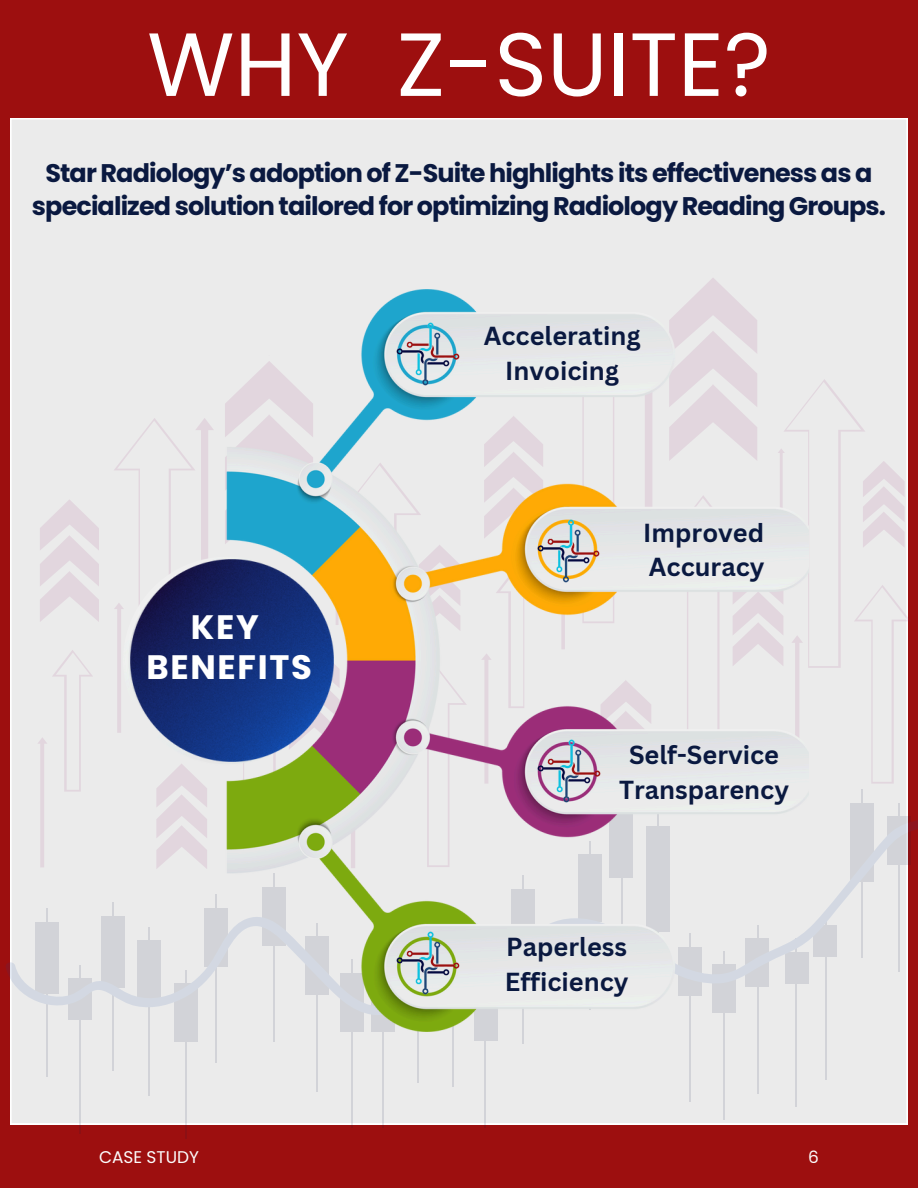
<style>
.page{position:relative;width:918px;height:1188px;background:#9d0f0f}
.page>*{position:absolute;margin:0;border:0;box-sizing:border-box;transform-origin:0 0}
.t1{font:89.55px "Poppins";color:#fff}
.t2{font:700 33.9px/40.2px "Poppins";letter-spacing:.05em;color:#fff;text-align:center}
.t3{font:700 25.5px/33.8px "Poppins";letter-spacing:-.035em;color:#0a1940;text-align:center}
.t4{font:700 25.35px/34.8px "Canva Sans";color:#0a1940;text-align:center}
.t5{font:16.95px "Poppins";color:#fcfcfc}
</style>
<div class="page">
<div style="left:11px;top:118px;width:896px;height:1006px;background:#ebebeb"></div>
<hr style="left:46px;top:908px;width:1px;height:169px;background:#0a1940">
<hr style="left:112px;top:903px;width:2px;height:168px;background:#0a1940">
<div style="left:68px;top:979px;width:24px;height:41px;background:#d2d3d8"></div>
<hr style="left:79px;top:965px;width:2px;height:168px;background:#0a1940">
<hr style="left:149px;top:927px;width:1px;height:169px;background:#0a1940">
<div style="left:174px;top:984px;width:23px;height:58px;background:#d2d3d8"></div>
<hr style="left:185px;top:970px;width:1px;height:168px;background:#0a1940">
<hr style="left:215px;top:895px;width:2px;height:168px;background:#0a1940">
<hr style="left:273px;top:874px;width:2px;height:168px;background:#0a1940">
<hr style="left:316px;top:923px;width:1px;height:169px;background:#0a1940">
<hr style="left:351px;top:960px;width:2px;height:168px;background:#0a1940">
<hr style="left:382px;top:960px;width:2px;height:168px;background:#0a1940">
<hr style="left:418px;top:914px;width:1px;height:168px;background:#0a1940">
<hr style="left:452px;top:919px;width:2px;height:168px;background:#0a1940">
<div style="left:474px;top:973px;width:23px;height:67px;background:#d2d3d8"></div>
<hr style="left:485px;top:960px;width:1px;height:168px;background:#0a1940">
<hr style="left:523px;top:875px;width:1px;height:169px;background:#0a1940">
<hr style="left:689px;top:934px;width:2px;height:168px;background:#0a1940">
<hr style="left:723px;top:951px;width:2px;height:168px;background:#0a1940">
<hr style="left:757px;top:925px;width:1px;height:169px;background:#0a1940">
<hr style="left:796px;top:938px;width:1px;height:169px;background:#0a1940">
<hr style="left:825px;top:911px;width:1px;height:169px;background:#0a1940">
<svg style="left:6px;top:760px;width:912px;height:256px;background:#dfd5d6"></svg>
<svg style="left:40px;top:499px;width:59px;height:123px;background:#e5dee3"></svg>
<svg style="left:37px;top:650px;width:56px;height:217px;background:#eae8e9"></svg>
<svg style="left:114px;top:355px;width:9px;height:514px;background:#e9e8e9"></svg>
<svg style="left:558px;top:272px;width:353px;height:514px;background:#e8e3e4"></svg>
<img style="left:123px;top:290px;width:685px;height:741px">
<img style="left:396px;top:323px;width:63px;height:63px">
<img style="left:537px;top:519px;width:63px;height:63px">
<img style="left:538px;top:740px;width:63px;height:63px">
<img style="left:396px;top:932px;width:63px;height:63px">
<img style="left:131px;top:560px;width:202px;height:202px">
<h1 class="t1" style="left:147px;top:2px;width:625px">WHY Z-SUITE?</h1>
<h3 class="t3" style="left:32px;top:156px;width:856px">Star Radiology’s adoption of Z-Suite highlights its effectiveness as a specialized solution tailored for optimizing Radiology Reading Groups.</h3>
<h3 class="t4" style="left:484px;top:318px;width:158px">Accelerating<br>Invoicing</h3>
<p class="t2" style="left:147px;top:607px;width:167px">KEY<br>BENEFITS</p>
<p class="t4" style="left:643px;top:514px;width:123px;text-align:left">Improved<br>Accuracy</p>
<p class="t4" style="left:619px;top:737px;width:171px">Self-Service<br>Transparency</p>
<h3 class="t4" style="left:505px;top:929px;width:125px;text-align:left">Paperless<br>Efficiency</h3>
<p class="t5" style="left:99px;top:1146px;width:102px">CASE STUDY</p>
<p class="t5" style="left:808px;top:1146px;width:12px">6</p>
</div>
